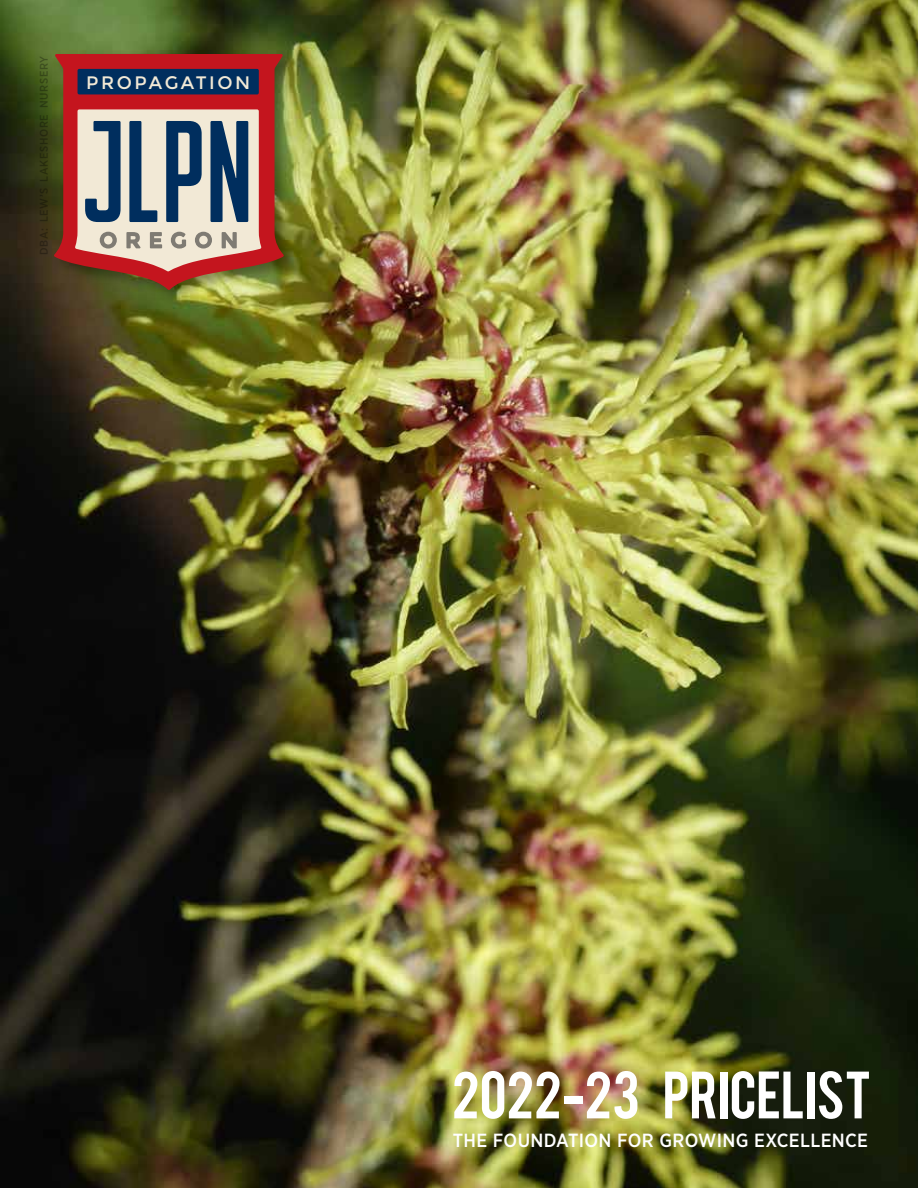
<style>
.page{position:relative;width:918px;height:1188px;background:#fff}
.page>*{position:absolute;margin:0;border:0;box-sizing:border-box;transform-origin:0 0}
.t1{font:54px "Wearetrippin Display";letter-spacing:-.005em;color:#fff}
.t2{font:500 19.05px "Gotham Narrow";letter-spacing:.02em;color:#fff}
.t3{font:18px "Montserrat";letter-spacing:.14em;color:#f2e9d6}
</style>
<div class="page">
<img style="left:0;top:0;width:918px;height:1188px">
<div style="left:51px;top:50px;width:248px;height:256px;background:#000;opacity:.35"></div>
<svg style="left:54px;top:54px;width:230px;height:236px;background:#9b3725"></svg>
<div style="left:78px;top:69px;width:181px;height:25px;background:#002e5e;border-radius:2px"></div>
<svg style="left:75px;top:109px;width:186px;height:162px;background:#a59c9e"></svg>
<p class="t3" style="left:86px;top:72px;width:165px">PROPAGATION</p>
<h1 class="t1" style="left:452px;top:1059px;width:421px">2022-23 PRICELIST</h1>
<p class="t2" style="left:453px;top:1129px;width:417px">THE FOUNDATION FOR GROWING EXCELLENCE</p>
</div>
